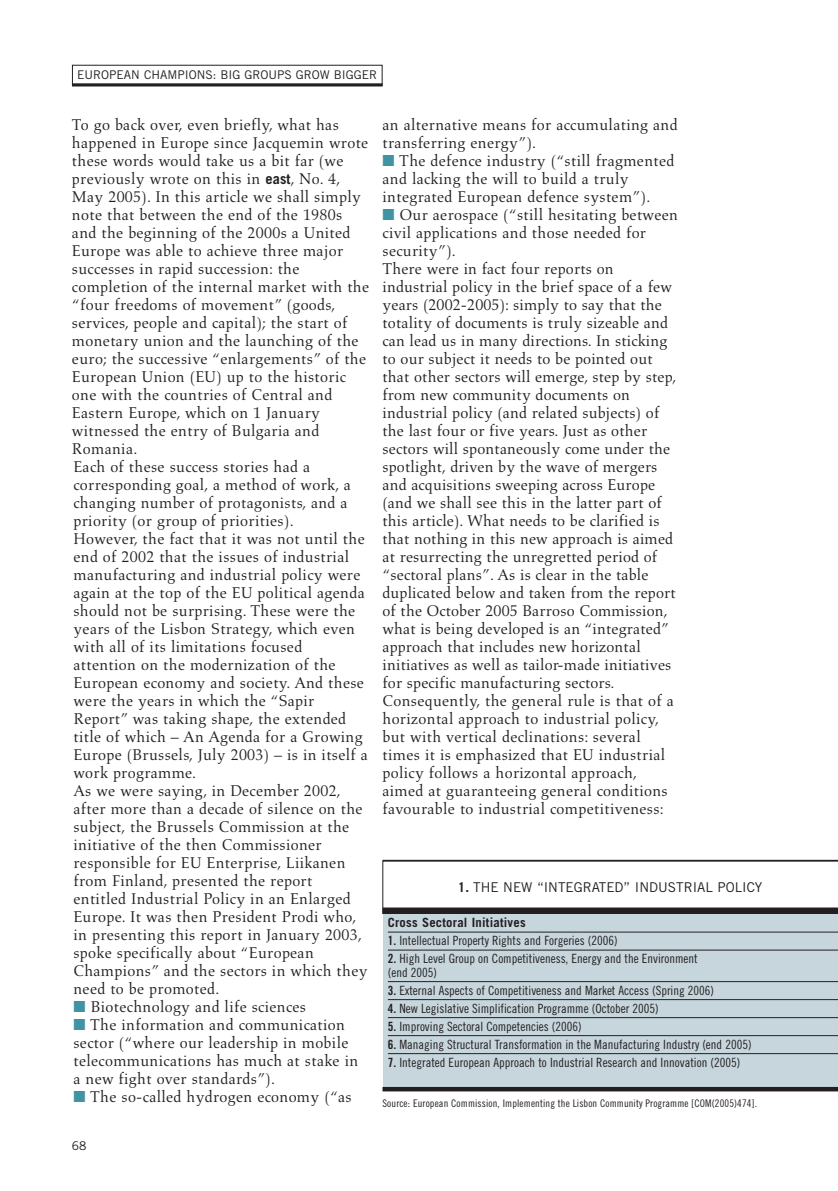
<style>
.page{position:relative;width:838px;height:1191px;background:#fff}
.page>*{position:absolute;margin:0;border:0;box-sizing:border-box;transform-origin:0 0}
.t1{font:15.9px/18px "Aldus";letter-spacing:.02em;color:#231f20}
.t2{font:13.5px "Trade Gothic";color:#231f20}
.t3{font:12.75px/13.5px "Trade Gothic Cond Eighteen";color:#231f20}
.t4{font:700 12.75px "Trade Gothic";letter-spacing:.015em;color:#231f20}
.t5{font:12px "Trade Gothic";color:#231f20}
.t6{font:10.5px "Trade Gothic Cond Eighteen";letter-spacing:.015em;color:#231f20}
.s1{font-family:"Trade Gothic";font-weight:700;font-size:14.4px}
.s2{color:#4192a5}
.s3{font-weight:700}
.s4{font-family:"Trade Gothic Bold Cond Twenty"}
</style>
<div class="page">
<div style="left:383px;top:904px;width:454px;height:184px;background:#c7d6dd"></div>
<div style="left:72px;top:65px;width:310px;height:21px;border:1px solid #231f20"></div>
<hr style="left:72px;top:83px;width:310px;height:3px;background:#231f20">
<svg style="left:383px;top:861px;width:454px;height:46px"></svg>
<div style="left:382px;top:907px;width:455px;height:6px;background:#231f20"></div>
<hr style="left:383px;top:860px;width:454px;height:1px;background:#231f20">
<hr style="left:388px;top:931px;width:449px;height:1px;background:#231f20">
<hr style="left:388px;top:949px;width:449px;height:1px;background:#231f20">
<hr style="left:388px;top:981px;width:449px;height:1px;background:#231f20">
<hr style="left:388px;top:999px;width:449px;height:1px;background:#231f20">
<hr style="left:388px;top:1017px;width:449px;height:1px;background:#231f20">
<hr style="left:388px;top:1035px;width:449px;height:1px;background:#231f20">
<hr style="left:388px;top:1053px;width:449px;height:1px;background:#231f20">
<hr style="left:382px;top:1087px;width:455px;height:4px;background:#231f20">
<p class="t5" style="left:77px;top:70px;width:301px">EUROPEAN CHAMPIONS: BIG GROUPS GROW BIGGER</p>
<p class="t1" style="left:72px;top:117px;width:299px">To go back over, even briefly, what has happened in Europe since Jacquemin wrote these words would take us a bit far (we previously wrote on this in <span class="s1">east</span>, No. 4, May 2005). In this article we shall simply note that between the end of the 1980s and the beginning of the 2000s a United Europe was able to achieve three major successes in rapid succession: the completion of the internal market with the “four freedoms of movement” (goods, services, people and capital); the start of monetary union and the launching of the euro; the successive “enlargements” of the European Union (EU) up to the historic one with the countries of Central and Eastern Europe, which on 1 January witnessed the entry of Bulgaria and Romania.<br>Each of these success stories had a corresponding goal, a method of work, a changing number of protagonists, and a priority (or group of priorities).<br>However, the fact that it was not until the end of 2002 that the issues of industrial manufacturing and industrial policy were again at the top of the EU political agenda should not be surprising. These were the years of the Lisbon Strategy, which even with all of its limitations focused<br>attention on the modernization of the European economy and society. And these were the years in which the “Sapir Report” was taking shape, the extended title of which – An Agenda for a Growing Europe (Brussels, July 2003) – is in itself a work programme.<br>As we were saying, in December 2002, after more than a decade of silence on the subject, the Brussels Commission at the initiative of the then Commissioner responsible for EU Enterprise, Liikanen from Finland, presented the report<br>entitled Industrial Policy in an Enlarged Europe. It was then President Prodi who, in presenting this report in January 2003, spoke specifically about “European Champions” and the sectors in which they need to be promoted.</p>
<p class="t1" style="left:73px;top:999px;width:234px"><span class="s2">■</span> Biotechnology and life sciences</p>
<p class="t1" style="left:73px;top:1017px;width:286px"><span class="s2">■</span> The information and communication sector (“where our leadership in mobile telecommunications has much at stake in a new fight over standards”).</p>
<p class="t1" style="left:73px;top:1089px;width:280px"><span class="s2">■</span> The so-called hydrogen economy (“as</p>
<p class="t5" style="left:72px;top:1141px;width:16px">68</p>
<p class="t1" style="left:382px;top:117px;width:297px">an alternative means for accumulating and transferring energy”).</p>
<p class="t1" style="left:382px;top:153px;width:293px"><span class="s2">■</span> The defence industry (“still fragmented and lacking the will to build a truly integrated European defence system”).</p>
<p class="t1" style="left:382px;top:207px;width:297px"><span class="s2">■</span> Our aerospace (“still hesitating between civil applications and those needed for security”).<br>There were in fact four reports on industrial policy in the brief space of a few years (2002-2005): simply to say that the totality of documents is truly sizeable and can lead us in many directions. In sticking to our subject it needs to be pointed out that other sectors will emerge, step by step, from new community documents on industrial policy (and related subjects) of the last four or five years. Just as other sectors will spontaneously come under the spotlight, driven by the wave of mergers and acquisitions sweeping across Europe (and we shall see this in the latter part of this article). What needs to be clarified is that nothing in this new approach is aimed at resurrecting the unregretted period of “sectoral plans”. As is clear in the table duplicated below and taken from the report of the October 2005 Barroso Commission, what is being developed is an “integrated” approach that includes new horizontal initiatives as well as tailor-made initiatives for specific manufacturing sectors.<br>Consequently, the general rule is that of a horizontal approach to industrial policy, but with vertical declinations: several times it is emphasized that EU industrial policy follows a horizontal approach, aimed at guaranteeing general conditions favourable to industrial competitiveness:</p>
<p class="t2" style="left:458px;top:882px;width:306px"><span class="s3">1.</span> THE NEW “INTEGRATED” INDUSTRIAL POLICY</p>
<p class="t4" style="left:388px;top:918px;width:139px">Cross Sectoral Initiatives</p>
<p class="t3" style="left:388px;top:935px;width:231px"><span class="s4">1.</span> Intellectual Property Rights and Forgeries (2006)</p>
<p class="t3" style="left:388px;top:953px;width:311px"><span class="s4">2.</span> High Level Group on Competitiveness, Energy and the Environment (end 2005)</p>
<p class="t3" style="left:388px;top:984px;width:328px"><span class="s4">3.</span> External Aspects of Competitiveness and Market Access (Spring 2006)</p>
<p class="t3" style="left:388px;top:1002px;width:272px"><span class="s4">4.</span> New Legislative Simplification Programme (October 2005)</p>
<p class="t3" style="left:388px;top:1020px;width:195px"><span class="s4">5.</span> Improving Sectoral Competencies (2006)</p>
<p class="t3" style="left:388px;top:1038px;width:365px"><span class="s4">6.</span> Managing Structural Transformation in the Manufacturing Industry (end 2005)</p>
<p class="t3" style="left:388px;top:1056px;width:354px"><span class="s4">7.</span> Integrated European Approach to Industrial Research and Innovation (2005)</p>
<p class="t6" style="left:382px;top:1099px;width:376px">Source: European Commission, Implementing the Lisbon Community Programme [COM(2005)474].</p>
</div>
